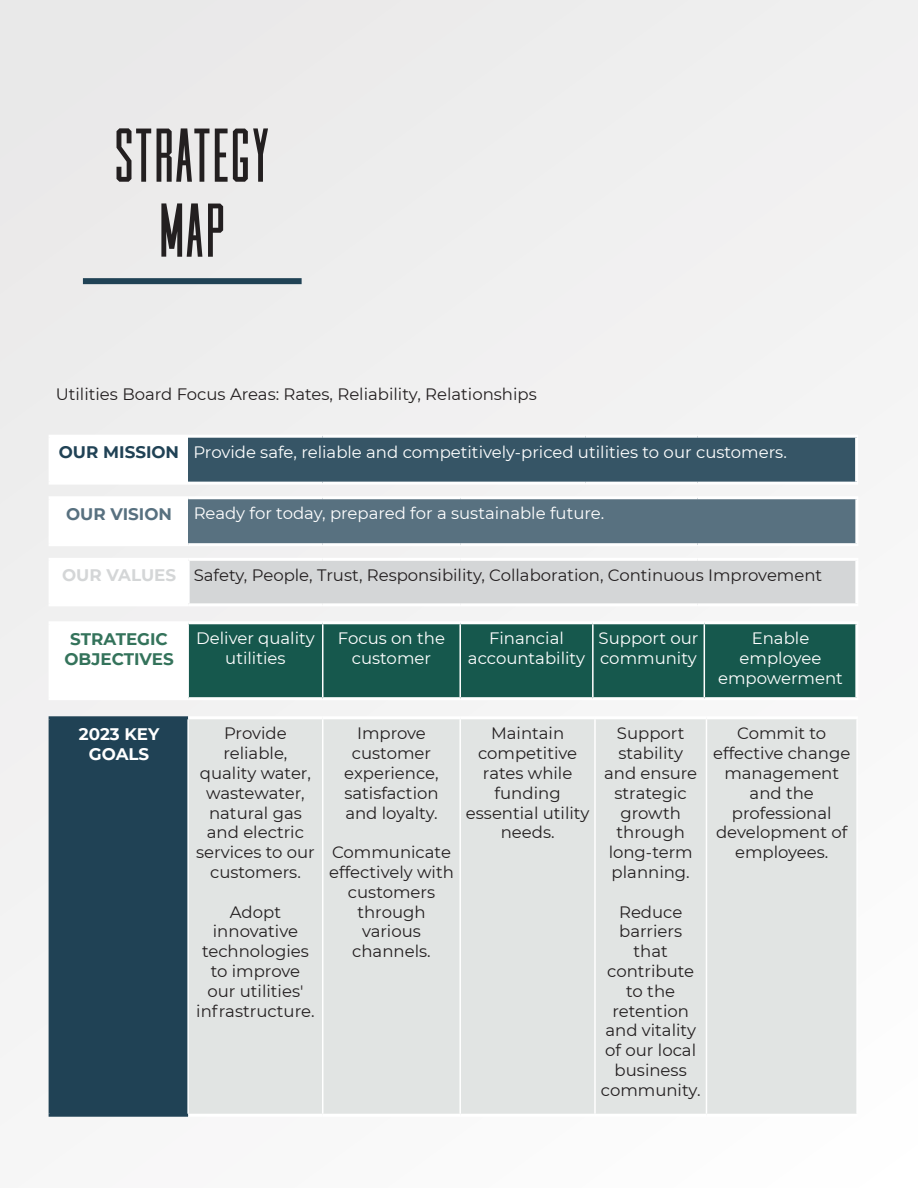
<style>
.page{position:relative;width:918px;height:1188px;background:#f0f0f0}
.page>*{position:absolute;margin:0;border:0;box-sizing:border-box;transform-origin:0 0}
.t1{font:condensed 75.6px "Cast Iron";letter-spacing:.01em;color:#231f20}
.t2{font:700 16.8px/20.1px "Montserrat";color:#34735b;text-align:center}
.t3{font:700 16.8px/20.1px "Montserrat";color:#fff;text-align:center}
.t4{font:700 16.8px "Montserrat";color:#204255}
.t5{font:700 16.8px "Montserrat";color:#587180}
.t6{font:700 16.8px "Montserrat";color:#d4d6d7}
.t7{font:16.5px/19.8px "Montserrat";color:#231f20;text-align:center}
.t8{font:16.5px/19.8px "Montserrat";color:#fff;text-align:center}
</style>
<div class="page">
<div style="left:83px;top:278px;width:219px;height:6px;background:#204255"></div>
<div style="left:50px;top:436px;width:138px;height:47px;background:#fff"></div>
<div style="left:188px;top:436px;width:669px;height:47px;background:#365566"></div>
<hr style="left:49px;top:435px;width:139px;height:3px;background:#fff">
<hr style="left:49px;top:438px;width:3px;height:44px;background:#fff">
<hr style="left:188px;top:435px;width:135px;height:3px;background:#fff">
<hr style="left:323px;top:435px;width:137px;height:3px;background:#fff">
<hr style="left:460px;top:435px;width:126px;height:3px;background:#fff">
<hr style="left:586px;top:435px;width:111px;height:3px;background:#fff">
<hr style="left:697px;top:435px;width:161px;height:3px;background:#fff">
<hr style="left:855px;top:438px;width:3px;height:44px;background:#fff">
<hr style="left:49px;top:482px;width:139px;height:3px;background:#fff">
<hr style="left:188px;top:482px;width:135px;height:3px;background:#fff">
<hr style="left:323px;top:482px;width:137px;height:3px;background:#fff">
<hr style="left:460px;top:482px;width:126px;height:3px;background:#fff">
<hr style="left:586px;top:482px;width:111px;height:3px;background:#fff">
<hr style="left:697px;top:482px;width:161px;height:3px;background:#fff">
<div style="left:50px;top:498px;width:138px;height:47px;background:#fff"></div>
<div style="left:188px;top:498px;width:669px;height:47px;background:#587180"></div>
<hr style="left:49px;top:496px;width:139px;height:3px;background:#fff">
<hr style="left:49px;top:499px;width:3px;height:44px;background:#fff">
<hr style="left:188px;top:496px;width:135px;height:3px;background:#fff">
<hr style="left:323px;top:496px;width:137px;height:3px;background:#fff">
<hr style="left:460px;top:496px;width:126px;height:3px;background:#fff">
<hr style="left:586px;top:496px;width:111px;height:3px;background:#fff">
<hr style="left:697px;top:496px;width:161px;height:3px;background:#fff">
<hr style="left:855px;top:499px;width:3px;height:44px;background:#fff">
<hr style="left:49px;top:543px;width:139px;height:3px;background:#fff">
<hr style="left:188px;top:543px;width:135px;height:3px;background:#fff">
<hr style="left:323px;top:543px;width:137px;height:3px;background:#fff">
<hr style="left:460px;top:543px;width:126px;height:3px;background:#fff">
<hr style="left:586px;top:543px;width:111px;height:3px;background:#fff">
<hr style="left:697px;top:543px;width:161px;height:3px;background:#fff">
<div style="left:50px;top:559px;width:138px;height:46px;background:#fff"></div>
<div style="left:188px;top:559px;width:669px;height:46px;background:#d4d6d7"></div>
<hr style="left:49px;top:558px;width:139px;height:3px;background:#fff">
<hr style="left:49px;top:561px;width:3px;height:42px;background:#fff">
<hr style="left:188px;top:558px;width:135px;height:3px;background:#fff">
<hr style="left:187px;top:561px;width:3px;height:42px;background:#fff">
<hr style="left:323px;top:558px;width:137px;height:3px;background:#fff">
<hr style="left:460px;top:558px;width:126px;height:3px;background:#fff">
<hr style="left:586px;top:558px;width:111px;height:3px;background:#fff">
<hr style="left:697px;top:558px;width:161px;height:3px;background:#fff">
<hr style="left:855px;top:561px;width:3px;height:42px;background:#fff">
<hr style="left:49px;top:603px;width:139px;height:3px;background:#fff">
<hr style="left:188px;top:603px;width:135px;height:3px;background:#fff">
<hr style="left:323px;top:603px;width:137px;height:3px;background:#fff">
<hr style="left:460px;top:603px;width:126px;height:3px;background:#fff">
<hr style="left:586px;top:603px;width:111px;height:3px;background:#fff">
<hr style="left:697px;top:603px;width:161px;height:3px;background:#fff">
<div style="left:50px;top:623px;width:138px;height:76px;background:#fff"></div>
<div style="left:189px;top:624px;width:666px;height:73px;background:#16584d"></div>
<hr style="left:188px;top:621px;width:135px;height:3px;background:#fff">
<hr style="left:323px;top:621px;width:137px;height:3px;background:#fff">
<hr style="left:460px;top:621px;width:133px;height:3px;background:#fff">
<hr style="left:593px;top:621px;width:111px;height:3px;background:#fff">
<hr style="left:704px;top:621px;width:154px;height:3px;background:#fff">
<hr style="left:855px;top:624px;width:3px;height:73px;background:#fff">
<hr style="left:188px;top:697px;width:135px;height:3px;background:#fff">
<hr style="left:323px;top:697px;width:137px;height:3px;background:#fff">
<hr style="left:460px;top:697px;width:133px;height:3px;background:#fff">
<hr style="left:593px;top:697px;width:111px;height:3px;background:#fff">
<hr style="left:704px;top:697px;width:154px;height:3px;background:#fff">
<hr style="left:322px;top:624px;width:1px;height:73px;background:#fff">
<hr style="left:459px;top:624px;width:2px;height:73px;background:#fff">
<hr style="left:592px;top:624px;width:2px;height:73px;background:#fff">
<hr style="left:704px;top:624px;width:1px;height:73px;background:#fff">
<hr style="left:49px;top:621px;width:139px;height:3px;background:#fff">
<hr style="left:49px;top:624px;width:3px;height:73px;background:#fff">
<hr style="left:49px;top:697px;width:139px;height:3px;background:#fff">
<hr style="left:187px;top:624px;width:2px;height:73px;background:#fff">
<div style="left:50px;top:718px;width:138px;height:397px;background:#204255"></div>
<div style="left:189px;top:720px;width:667px;height:393px;background:#e1e4e3"></div>
<hr style="left:49px;top:716px;width:139px;height:3px;background:#204255">
<hr style="left:49px;top:719px;width:3px;height:395px;background:#204255">
<hr style="left:49px;top:1114px;width:139px;height:3px;background:#204255">
<hr style="left:188px;top:716px;width:135px;height:3px;background:#fff">
<hr style="left:323px;top:716px;width:137px;height:3px;background:#fff">
<hr style="left:460px;top:716px;width:135px;height:3px;background:#fff">
<hr style="left:595px;top:716px;width:111px;height:3px;background:#fff">
<hr style="left:706px;top:716px;width:152px;height:3px;background:#fff">
<hr style="left:188px;top:1114px;width:135px;height:3px;background:#fff">
<hr style="left:323px;top:1114px;width:137px;height:3px;background:#fff">
<hr style="left:460px;top:1114px;width:135px;height:3px;background:#fff">
<hr style="left:595px;top:1114px;width:111px;height:3px;background:#fff">
<hr style="left:706px;top:1114px;width:152px;height:3px;background:#fff">
<hr style="left:187px;top:719px;width:2px;height:395px;background:#fff">
<hr style="left:322px;top:719px;width:1px;height:395px;background:#fff">
<hr style="left:459px;top:719px;width:2px;height:395px;background:#fff">
<hr style="left:594px;top:719px;width:2px;height:395px;background:#fff">
<hr style="left:706px;top:719px;width:1px;height:395px;background:#fff">
<hr style="left:856px;top:719px;width:2px;height:395px;background:#fff">
<p class="t1" style="left:114px;top:120px;width:158px">STRATEGY</p>
<p class="t1" style="left:159px;top:195px;width:68px">MAP</p>
<p class="t7" style="left:56px;top:383px;width:483px">Utilities Board Focus Areas: Rates, Reliability, Relationships</p>
<p class="t4" style="left:59px;top:440px;width:122px">OUR MISSION</p>
<p class="t8" style="left:194px;top:441px;width:595px">Provide safe, reliable and competitively-priced utilities to our customers.</p>
<p class="t5" style="left:66px;top:501px;width:107px">OUR VISION</p>
<p class="t8" style="left:194px;top:503px;width:412px">Ready for today, prepared for a sustainable future.</p>
<p class="t6" style="left:62px;top:563px;width:116px">OUR VALUES</p>
<p class="t7" style="left:194px;top:565px;width:630px">Safety, People, Trust, Responsibility, Collaboration, Continuous Improvement</p>
<p class="t2" style="left:64px;top:628px;width:111px">STRATEGIC<br>OBJECTIVES</p>
<p class="t8" style="left:196px;top:628px;width:120px">Deliver quality utilities</p>
<p class="t8" style="left:338px;top:628px;width:108px">Focus on the customer</p>
<p class="t8" style="left:468px;top:628px;width:119px">Financial accountability</p>
<p class="t8" style="left:599px;top:628px;width:101px;text-align:left">Support our community</p>
<p class="t8" style="left:752px;top:628px;width:59px">Enable</p>
<p class="t8" style="left:740px;top:648px;width:83px">employee</p>
<p class="t8" style="left:718px;top:668px;width:126px">empowerment</p>
<p class="t3" style="left:79px;top:723px;width:82px">2023 KEY<br>GOALS</p>
<p class="t7" style="left:196px;top:723px;width:120px">Provide reliable, quality water, wastewater, natural gas and electric services to our customers.</p>
<p class="t7" style="left:196px;top:901px;width:120px">Adopt innovative technologies to improve our utilities' infrastructure.</p>
<p class="t7" style="left:344px;top:723px;width:96px">Improve customer experience, satisfaction and loyalty.</p>
<p class="t7" style="left:329px;top:842px;width:126px">Communicate effectively with customers through various channels.</p>
<p class="t7" style="left:466px;top:723px;width:125px">Maintain competitive rates while funding essential utility needs.</p>
<p class="t7" style="left:604px;top:723px;width:95px">Support stability and ensure strategic growth through long-term planning.</p>
<p class="t7" style="left:601px;top:901px;width:101px">Reduce barriers that contribute to the retention and vitality of our local business community.</p>
<p class="t7" style="left:713px;top:723px;width:139px">Commit to effective change management and the professional development of employees.</p>
</div>
